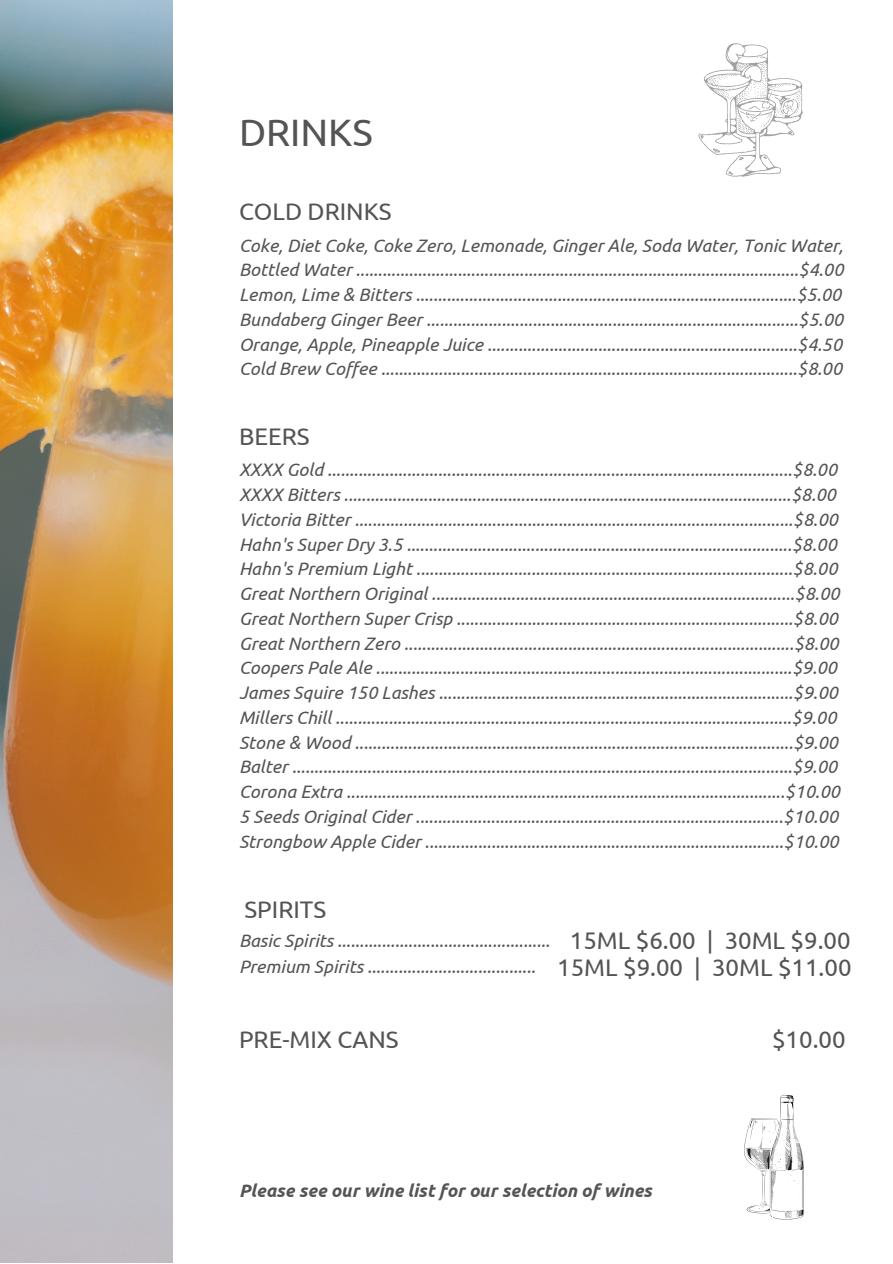
<style>
.page{position:relative;width:893px;height:1264px;background:#fff}
.page>*{position:absolute;margin:0;border:0;box-sizing:border-box;transform-origin:0 0}
.t1{font:38.1px "Ubuntu";color:#545454}
.t2{font:24px "Ubuntu";color:#545454}
.t3{font:italic 18px/24.8px "Ubuntu";color:#545454}
.t4{font:italic 700 18px "Ubuntu";color:#545454}
</style>
<div class="page">
<img style="left:0;top:0;width:173px;height:1262px">
<svg style="left:698px;top:43px;width:104px;height:134px"></svg>
<svg style="left:744px;top:1095px;width:59px;height:125px"></svg>
<p class="t1" style="left:239px;top:111px;width:135px">DRINKS</p>
<p class="t2" style="left:239px;top:198px;width:154px">COLD DRINKS</p>
<p class="t3" style="left:239px;top:232px;width:606px">Coke, Diet Coke, Coke Zero, Lemonade, Ginger Ale, Soda Water, Tonic Water,<br>Bottled Water ....................................................................................................$4.00</p>
<p class="t3" style="left:239px;top:282px;width:604px">Lemon, Lime &amp; Bitters ......................................................................................$5.00</p>
<p class="t3" style="left:239px;top:307px;width:605px">Bundaberg Ginger Beer ....................................................................................$5.00</p>
<p class="t3" style="left:239px;top:331px;width:604px">Orange, Apple, Pineapple Juice ......................................................................$4.50</p>
<p class="t3" style="left:239px;top:356px;width:604px">Cold Brew Coffee ..............................................................................................$8.00</p>
<p class="t2" style="left:239px;top:423px;width:72px">BEERS</p>
<p class="t3" style="left:239px;top:457px;width:599px">XXXX Gold .........................................................................................................$8.00</p>
<p class="t3" style="left:239px;top:482px;width:598px">XXXX Bitters .....................................................................................................$8.00</p>
<p class="t3" style="left:239px;top:507px;width:600px">Victoria Bitter ...................................................................................................$8.00</p>
<p class="t3" style="left:239px;top:531px;width:599px">Hahn's Super Dry 3.5 .......................................................................................$8.00</p>
<p class="t3" style="left:239px;top:556px;width:600px">Hahn's Premium Light .....................................................................................$8.00</p>
<p class="t3" style="left:239px;top:581px;width:602px">Great Northern Original ..................................................................................$8.00</p>
<p class="t3" style="left:239px;top:606px;width:600px">Great Northern Super Crisp ............................................................................$8.00</p>
<p class="t3" style="left:239px;top:630px;width:601px">Great Northern Zero ........................................................................................$8.00</p>
<p class="t3" style="left:239px;top:655px;width:599px">Coopers Pale Ale ..............................................................................................$9.00</p>
<p class="t3" style="left:239px;top:680px;width:600px">James Squire 150 Lashes ................................................................................$9.00</p>
<p class="t3" style="left:239px;top:704px;width:599px">Millers Chill .......................................................................................................$9.00</p>
<p class="t3" style="left:239px;top:729px;width:600px">Stone &amp; Wood ...................................................................................................$9.00</p>
<p class="t3" style="left:239px;top:754px;width:599px">Balter .................................................................................................................$9.00</p>
<p class="t3" style="left:239px;top:779px;width:602px">Corona Extra ...................................................................................................$10.00</p>
<p class="t3" style="left:239px;top:803px;width:600px">5 Seeds Original Cider ...................................................................................$10.00</p>
<p class="t3" style="left:239px;top:828px;width:601px">Strongbow Apple Cider .................................................................................$10.00</p>
<p class="t2" style="left:244px;top:895px;width:83px">SPIRITS</p>
<p class="t3" style="left:239px;top:928px;width:312px">Basic Spirits ................................................</p>
<p class="t3" style="left:239px;top:954px;width:298px">Premium Spirits ......................................</p>
<p class="t2" style="left:570px;top:926px;width:282px">15ML $6.00 | 30ML $9.00</p>
<p class="t2" style="left:557px;top:953px;width:296px">15ML $9.00 | 30ML $11.00</p>
<p class="t2" style="left:239px;top:1025px;width:161px">PRE-MIX CANS</p>
<p class="t2" style="left:772px;top:1025px;width:75px">$10.00</p>
<p class="t4" style="left:239px;top:1180px;width:414px">Please see our wine list for our selection of wines</p>
</div>
